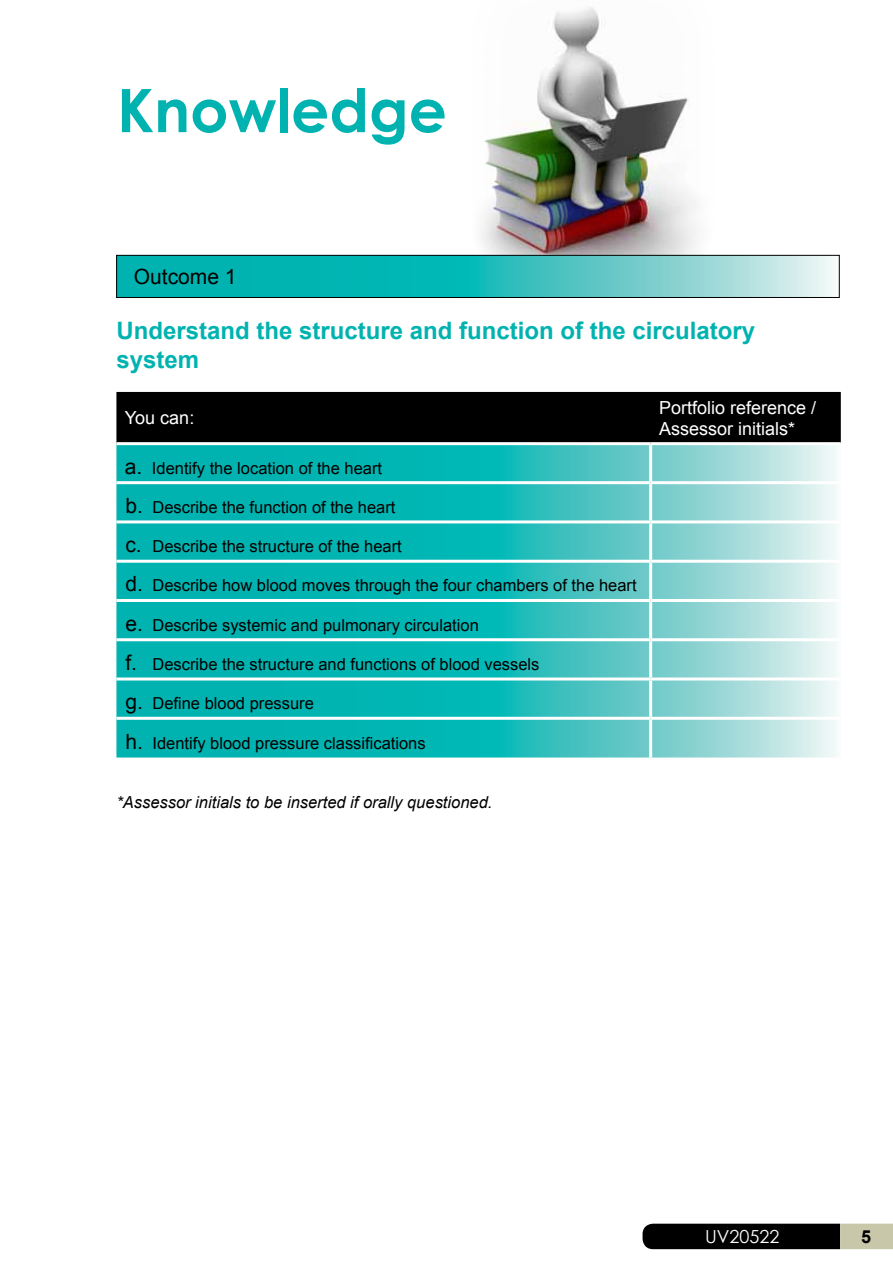
<style>
.page{position:relative;width:893px;height:1263px;background:#fff}
.page>*{position:absolute;margin:0;border:0;box-sizing:border-box;transform-origin:0 0}
.t1{font:700 60px "Century Gothic";color:#00b3b0}
.t2{font:700 24px/28.8px "Arial";color:#00b3b0}
.t3{font:21px "Arial";color:#000}
.t4{font:18px/21.6px "Arial";color:#fff}
.t5{font:18px "Century Gothic";color:#fff}
.t6{font:700 18px "Arial";color:#000}
.t7{font:16.5px "Arial";color:#000}
.t8{font:italic 16.5px "Arial";color:#000}
.s1{font-size:21px}
</style>
<div class="page">
<img style="left:469px;top:7px;width:247px;height:248px">
<svg style="left:118px;top:257px;width:717px;height:39px;background:#3fc3c1"></svg>
<div style="left:116px;top:255px;width:723px;height:43px;border:1px solid #000"></div>
<div style="left:116px;top:392px;width:725px;height:50px;background:#000"></div>
<svg style="left:116px;top:445px;width:720px;height:312px;background:#3bc2c0"></svg>
<hr style="left:649px;top:445px;width:3px;height:36px;background:#fff">
<hr style="left:651px;top:481px;width:190px;height:3px;background:#fff">
<hr style="left:649px;top:484px;width:3px;height:36px;background:#fff">
<hr style="left:651px;top:520px;width:190px;height:3px;background:#fff">
<hr style="left:649px;top:523px;width:3px;height:37px;background:#fff">
<hr style="left:116px;top:560px;width:535px;height:3px;background:#fff">
<hr style="left:651px;top:560px;width:190px;height:3px;background:#fff">
<hr style="left:649px;top:563px;width:3px;height:36px;background:#fff">
<hr style="left:116px;top:599px;width:535px;height:3px;background:#fff">
<hr style="left:651px;top:599px;width:190px;height:3px;background:#fff">
<hr style="left:649px;top:602px;width:3px;height:36px;background:#fff">
<hr style="left:116px;top:638px;width:535px;height:3px;background:#fff">
<hr style="left:651px;top:638px;width:190px;height:3px;background:#fff">
<hr style="left:649px;top:641px;width:3px;height:36px;background:#fff">
<hr style="left:116px;top:677px;width:535px;height:3px;background:#fff">
<hr style="left:651px;top:677px;width:190px;height:3px;background:#fff">
<hr style="left:649px;top:680px;width:3px;height:37px;background:#fff">
<hr style="left:116px;top:717px;width:535px;height:3px;background:#fff">
<hr style="left:651px;top:717px;width:190px;height:3px;background:#fff">
<hr style="left:649px;top:720px;width:3px;height:37px;background:#fff">
<hr style="left:116px;top:481px;width:535px;height:3px;background:#fff">
<hr style="left:116px;top:520px;width:535px;height:3px;background:#fff">
<svg style="left:642px;top:1224px;width:251px;height:25px;background:#2c2c25"></svg>
<h1 class="t1" style="left:117px;top:65px;width:331px">Knowledge</h1>
<p class="t3" style="left:134px;top:263px;width:104px">Outcome 1</p>
<h2 class="t2" style="left:116px;top:317px;width:640px">Understand the structure and function of the circulatory system</h2>
<p class="t4" style="left:125px;top:407px;width:71px">You can:</p>
<p class="t4" style="left:659px;top:397px;width:159px">Portfolio reference /<br>Assessor initials*</p>
<p class="t7" style="left:125px;top:458px;width:259px"><span class="s1">a.</span> Identify the location of the heart</p>
<p class="t7" style="left:125px;top:496px;width:272px"><span class="s1">b.</span> Describe the function of the heart</p>
<p class="t7" style="left:125px;top:536px;width:278px"><span class="s1">c.</span> Describe the structure of the heart</p>
<p class="t7" style="left:125px;top:575px;width:513px"><span class="s1">d.</span> Describe how blood moves through the four chambers of the heart</p>
<p class="t7" style="left:125px;top:614px;width:355px"><span class="s1">e.</span> Describe systemic and pulmonary circulation</p>
<p class="t7" style="left:125px;top:653px;width:416px"><span class="s1">f.</span> Describe the structure and functions of blood vessels</p>
<p class="t7" style="left:125px;top:693px;width:190px"><span class="s1">g.</span> Define blood pressure</p>
<p class="t7" style="left:125px;top:732px;width:302px"><span class="s1">h.</span> Identify blood pressure classifications</p>
<p class="t8" style="left:116px;top:792px;width:377px">*Assessor initials to be inserted if orally questioned.</p>
<p class="t5" style="left:705px;top:1223px;width:76px">UV20522</p>
<p class="t6" style="left:861px;top:1225px;width:12px">5</p>
</div>
